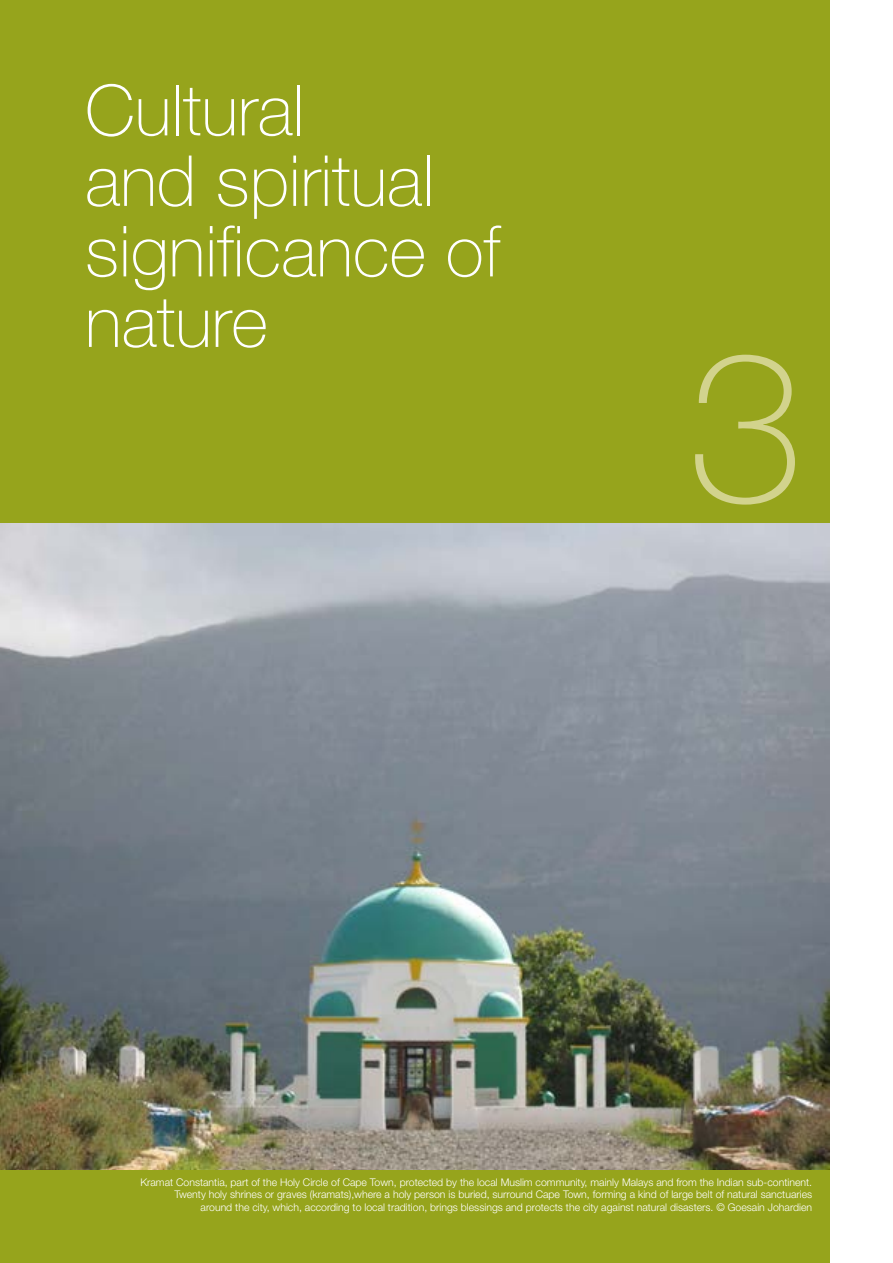
<style>
.page{position:relative;width:893px;height:1263px;background:#fff}
.page>*{position:absolute;margin:0;border:0;box-sizing:border-box;transform-origin:0 0}
.t1{font:100 210px "Helvetica Neue LT Pro";color:#d2d38d}
.t2{font:100 70.5px/70.5px "Helvetica Neue LT Pro";color:#fff}
.t3{font:300 10.5px/12.6px "Helvetica Neue LT Pro";color:#fff;text-align:right}
</style>
<div class="page">
<div style="left:0;top:0;width:829px;height:1263px;background:#96a41c"></div>
<img style="left:0;top:523px;width:829px;height:647px">
<h2 class="t2" style="left:85px;top:75px;width:417px">Cultural<br>and spiritual significance of nature</h2>
<h1 class="t1" style="left:688px;top:307px;width:118px">3</h1>
<p class="t3" style="left:140px;top:1175px;width:673px">Kramat Constantia, part of the Holy Circle of Cape Town, protected by the local Muslim community, mainly Malays and from the Indian sub-continent.<br>Twenty holy shrines or graves (kramats),where a holy person is buried, surround Cape Town, forming a kind of large belt of natural sanctuaries around the city, which, according to local tradition, brings blessings and protects the city against natural disasters. © Goesain Johardien</p>
</div>
